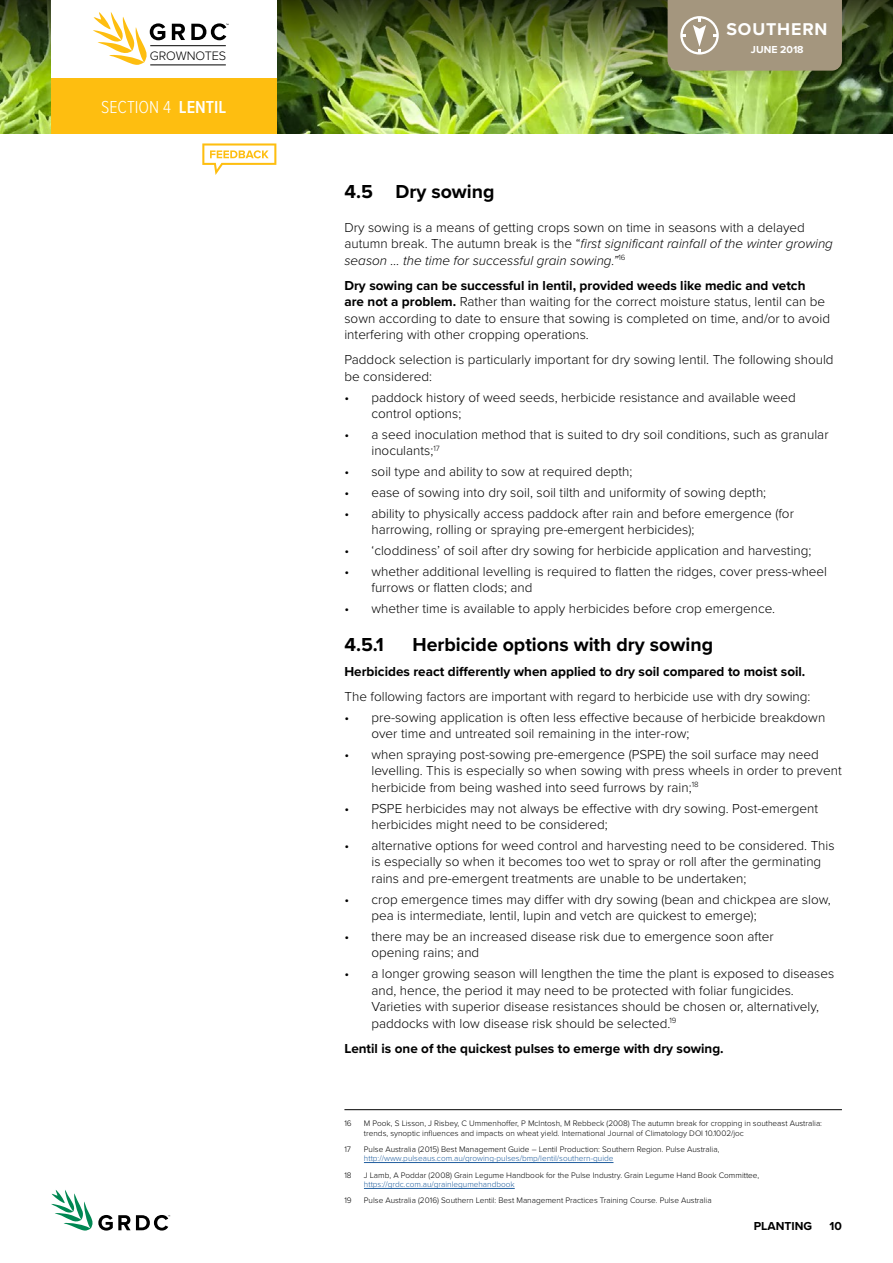
<style>
.page{position:relative;width:893px;height:1263px;background:#fff}
.page>*{position:absolute;margin:0;border:0;box-sizing:border-box;transform-origin:0 0}
.t1{font:700 19.5px "Proxima Nova";color:#000}
.t2{font:300 18px "Proxima Nova Cond";color:#fff}
.t3{font:700 17.7px "Proxima Nova";letter-spacing:.05em;color:#fff}
.t4{font:300 13.5px/16.5px "Proxima Nova";color:#000}
.t5{font:700 13.5px "Proxima Nova";color:#000}
.t6{font:300 12.75px "Proxima Nova";letter-spacing:-.01em;color:#000}
.t7{font:700 12px "Proxima Nova";color:#000}
.t8{font:700 10.5px "Proxima Nova";color:#fff}
.t9{font:300 8.25px/9.8px "Proxima Nova";color:#000}
.t10{font:300 8.25px "Proxima Nova";color:#215e9e}
.s1{font-weight:600}
.s2{font-style:italic}
.s3{font-weight:700}
</style>
<div class="page">
<img style="left:0;top:117px;width:893px;height:16px">
<img style="left:0;top:0;width:893px;height:117px">
<svg style="left:51px;top:1190px;width:119px;height:41px"></svg>
<div style="left:51px;top:0;width:225px;height:81px;background:#fff"></div>
<div style="left:51px;top:78px;width:225px;height:55px;background:#febe10"></div>
<hr style="left:150px;top:45px;width:76px;height:1px;background:#000">
<hr style="left:150px;top:65px;width:76px;height:1px;background:#000">
<svg style="left:93px;top:12px;width:72px;height:53px"></svg>
<svg style="left:172px;top:24px;width:13px;height:16px"></svg>
<svg style="left:191px;top:23px;width:38px;height:17px"></svg>
<div style="left:668px;top:0;width:174px;height:71px;background:#a4967e"></div>
<hr style="left:344px;top:1109px;width:498px;height:1px;background:#000">
<hr style="left:364px;top:1162px;width:249px;height:1px;background:#215e9e">
<hr style="left:364px;top:1188px;width:151px;height:1px;background:#215e9e">
<svg style="left:202px;top:143px;width:74px;height:32px"></svg>
<p class="t6" style="left:150px;top:48px;width:78px">GROWNOTES</p>
<h2 class="t2" style="left:101px;top:94px;width:125px">SECTION 4 <span class="s1">Lentil</span></h2>
<h3 class="t3" style="left:726px;top:19px;width:103px">SOUTHERN</h3>
<p class="t8" style="left:751px;top:41px;width:54px">June 2018</p>
<h1 class="t1" style="left:344px;top:177px;width:152px">4.5 Dry sowing</h1>
<p class="t4" style="left:344px;top:218px;width:490px">Dry sowing is a means of getting crops sown on time in seasons with a delayed autumn break. The autumn break is the “<span class="s2">first significant rainfall of the winter growing season … the time for successful grain sowing.”</span><sup>16</sup></p>
<p class="t4" style="left:344px;top:276px;width:487px"><span class="s3">Dry sowing can be successful in lentil, provided weeds like medic and vetch<br>are not a problem.</span> Rather than waiting for the correct moisture status, lentil can be sown according to date to ensure that sowing is completed on time, and/or to avoid interfering with other cropping operations.</p>
<p class="t4" style="left:344px;top:351px;width:491px">Paddock selection is particularly important for dry sowing lentil. The following should be considered:</p>
<p class="t4" style="left:371px;top:388px;width:426px;text-indent:-27px">• paddock history of weed seeds, herbicide resistance and available weed control options;</p>
<p class="t4" style="left:371px;top:425px;width:459px;text-indent:-27px">• a seed inoculation method that is suited to dry soil conditions, such as granular inoculants;<sup>17</sup></p>
<p class="t4" style="left:344px;top:463px;width:290px">• soil type and ability to sow at required depth;</p>
<p class="t4" style="left:344px;top:483px;width:423px">• ease of sowing into dry soil, soil tilth and uniformity of sowing depth;</p>
<p class="t4" style="left:371px;top:504px;width:424px;text-indent:-27px">• ability to physically access paddock after rain and before emergence (for harrowing, rolling or spraying pre-emergent herbicides);</p>
<p class="t4" style="left:344px;top:541px;width:469px">• ‘cloddiness’ of soil after dry sowing for herbicide application and harvesting;</p>
<p class="t4" style="left:371px;top:562px;width:457px;text-indent:-27px">• whether additional levelling is required to flatten the ridges, cover press-wheel furrows or flatten clods; and</p>
<p class="t4" style="left:344px;top:599px;width:432px">• whether time is available to apply herbicides before crop emergence.</p>
<h1 class="t1" style="left:344px;top:630px;width:41px">4.5.1</h1>
<h1 class="t1" style="left:412px;top:630px;width:302px">Herbicide options with dry sowing</h1>
<p class="t5" style="left:344px;top:661px;width:462px">Herbicides react differently when applied to dry soil compared to moist soil.</p>
<p class="t4" style="left:344px;top:687px;width:468px">The following factors are important with regard to herbicide use with dry sowing:</p>
<p class="t4" style="left:371px;top:708px;width:455px;text-indent:-27px">• pre-sowing application is often less effective because of herbicide breakdown over time and untreated soil remaining in the inter-row;</p>
<p class="t4" style="left:371px;top:745px;width:472px;text-indent:-27px">• when spraying post-sowing pre-emergence (PSPE) the soil surface may need levelling. This is especially so when sowing with press wheels in order to prevent herbicide from being washed into seed furrows by rain;<sup>18</sup></p>
<p class="t4" style="left:371px;top:799px;width:448px;text-indent:-27px">• PSPE herbicides may not always be effective with dry sowing. Post-emergent herbicides might need to be considered;</p>
<p class="t4" style="left:371px;top:836px;width:465px;text-indent:-27px">• alternative options for weed control and harvesting need to be considered. This is especially so when it becomes too wet to spray or roll after the germinating rains and pre-emergent treatments are unable to be undertaken;</p>
<p class="t4" style="left:371px;top:890px;width:461px;text-indent:-27px">• crop emergence times may differ with dry sowing (bean and chickpea are slow, pea is intermediate, lentil, lupin and vetch are quickest to emerge);</p>
<p class="t4" style="left:371px;top:927px;width:404px;text-indent:-27px">• there may be an increased disease risk due to emergence soon after opening rains; and</p>
<p class="t4" style="left:371px;top:965px;width:464px;text-indent:-27px">• a longer growing season will lengthen the time the plant is exposed to diseases and, hence, the period it may need to be protected with foliar fungicides.<br>Varieties with superior disease resistances should be chosen or, alternatively, paddocks with low disease risk should be selected.<sup>19</sup></p>
<p class="t5" style="left:344px;top:1038px;width:381px">Lentil is one of the quickest pulses to emerge with dry sowing.</p>
<p class="t9" style="left:344px;top:1118px;width:9px">16</p>
<p class="t9" style="left:364px;top:1118px;width:460px">M Pook, S Lisson, J Risbey, C Ummenhoffer, P McIntosh, M Rebbeck (2008) The autumn break for cropping in southeast Australia: trends, synoptic influences and impacts on wheat yield. International Journal of Climatology DOI 10.1002/joc</p>
<p class="t9" style="left:344px;top:1144px;width:8px">17</p>
<p class="t9" style="left:364px;top:1144px;width:357px">Pulse Australia (2015) Best Management Guide – Lentil Production: Southern Region. Pulse Australia,</p>
<p class="t10" style="left:364px;top:1152px;width:251px">http://www.pulseaus.com.au/growing-pulses/bmp/lentil/southern-guide</p>
<p class="t9" style="left:344px;top:1169px;width:9px">18</p>
<p class="t9" style="left:364px;top:1169px;width:397px">J Lamb, A Poddar (2008) Grain Legume Handbook for the Pulse Industry. Grain Legume Hand Book Committee,</p>
<p class="t10" style="left:364px;top:1178px;width:152px">https://grdc.com.au/grainlegumehandbook</p>
<p class="t9" style="left:344px;top:1195px;width:9px">19</p>
<p class="t9" style="left:364px;top:1195px;width:349px">Pulse Australia (2016) Southern Lentil: Best Management Practices Training Course. Pulse Australia</p>
<p class="t7" style="left:754px;top:1217px;width:60px">planting</p>
<p class="t7" style="left:830px;top:1217px;width:14px">10</p>
</div>
